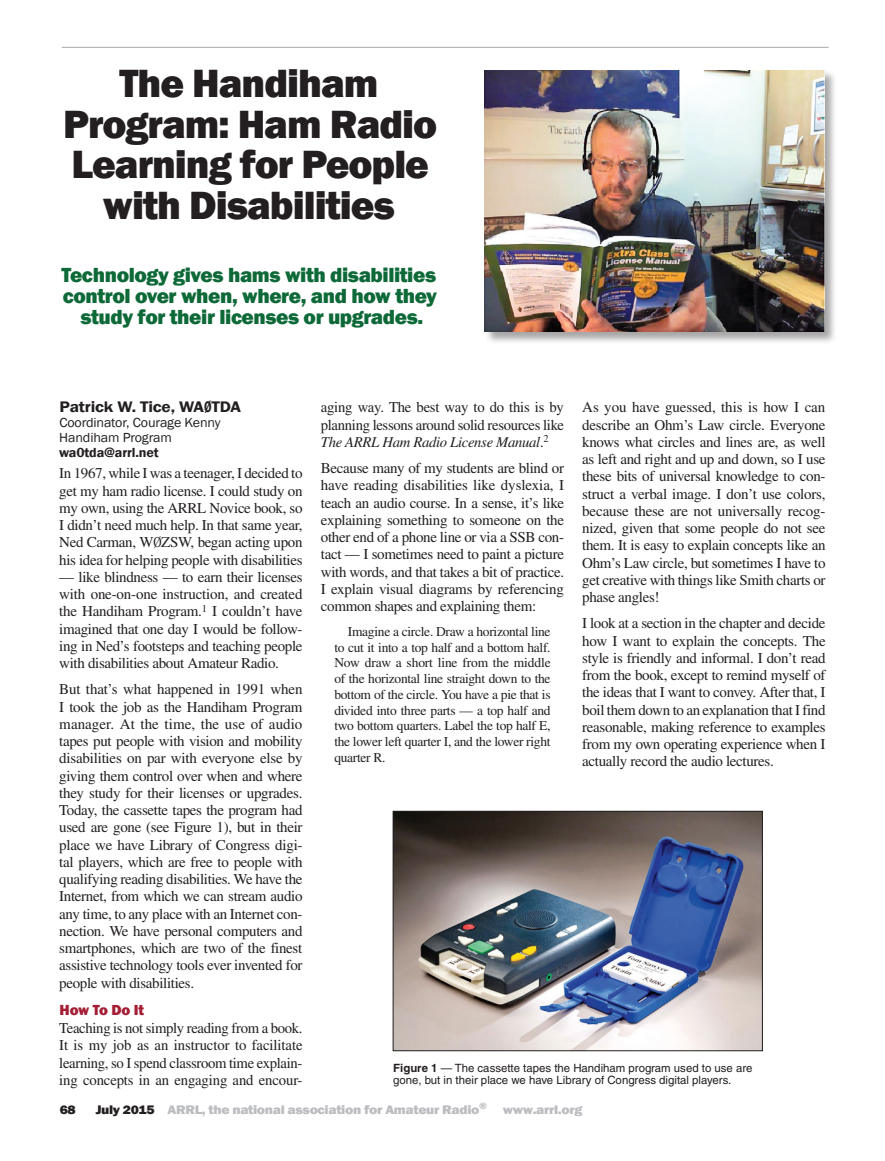
<style>
.page{position:relative;width:885px;height:1161px;background:#fff}
.page>*{position:absolute;margin:0;border:0;box-sizing:border-box;transform-origin:0 0}
.t1{font:800 40.5px/40.5px "Franklin Gothic";letter-spacing:-.025em;color:#231f20;text-align:center}
.Deck{font:800 21px/21px "Franklin Gothic";letter-spacing:-.02em;color:#0d6937;text-align:center}
.Byline{font:600 15.75px "Franklin Gothic";letter-spacing:-.01em;color:#231f20;scale:1.1 1}
.Body_Text{font:15px/17.2px "Times";letter-spacing:-.02em;color:#231f20;text-align:justify}
.Subhead_1{font:800 15px "Franklin Gothic";letter-spacing:-.01em;color:#a41d35}
.Body_Text-2{font:13.5px/15.8px "Times";letter-spacing:-.025em;color:#231f20;text-align:justify}
.Byline-2{font:13.5px/15px "Franklin Gothic";letter-spacing:-.01em;color:#231f20;scale:1.04 1}
.t2{font:800 12.75px "Franklin Gothic";letter-spacing:-.025em;color:#bcbdc0;scale:1.1 1}
.t3{font:800 12.75px "Franklin Gothic";color:#231f20;scale:1.1 1}
.t4{font:11.4px/12px "Helvetica";color:#231f20}
.s1{font-weight:600}
.s2{font-style:italic}
.s3{font-weight:700}
.s4{color:#231f20}
</style>
<div class="page">
<hr style="left:62px;top:47px;width:766px;height:1px;background:#a8a9ad">
<div style="left:484px;top:70px;width:352px;height:274px;background:#231f20;opacity:.4"></div>
<img style="left:484px;top:70px;width:340px;height:262px">
<img style="left:394px;top:813px;width:366px;height:236px">
<div style="left:392px;top:811px;width:370px;height:240px;border:1px solid #231f20"></div>
<p class="t1" style="left:63px;top:63px;width:376px">The Handiham<br>Program: Ham Radio<br>Learning for People with Disabilities</p>
<p class="Deck" style="left:61px;top:264px;width:377px">Technology gives hams with disabilities control over when, where, and how they study for their licenses or upgrades.</p>
<p class="Byline" style="left:60px;top:397px;width:166px">Patrick W. Tice, WAØTDA</p>
<p class="Byline-2" style="left:59px;top:415px;width:157px">Coordinator, Courage Kenny<br>Handiham Program <span class="s1">wa0tda@arrl.net</span></p>
<p class="Body_Text" style="left:59px;top:465px;width:245px">In 1967, while I was a teenager, I decided to get my ham radio license. I could study on my own, using the ARRL Novice book, so I didn’t need much help. In that same year, Ned Carman, WØZSW, began acting upon his idea for helping people with disabilities</p>
<p class="Body_Text" style="left:59px;top:568px;width:245px">— like blindness — to earn their licenses with one-on-one instruction, and created the Handiham Program.<sup>1</sup> I couldn’t have imagined that one day I would be follow&shy;ing in Ned’s footsteps and teaching people with disabilities about Amateur Radio.</p>
<p class="Body_Text" style="left:59px;top:681px;width:245px">But that’s what happened in 1991 when I took the job as the Handiham Program manager. At the time, the use of audio tapes put people with vision and mobility disabilities on par with everyone else by giving them control over when and where they study for their licenses or upgrades.<br>Today, the cassette tapes the program had used are gone (see Figure 1), but in their place we have Library of Congress digi&shy;tal players, which are free to people with qualifying reading disabilities. We have the Internet, from which we can stream audio any time, to any place with an Internet con&shy;nection. We have personal computers and smartphones, which are two of the finest assistive technology tools ever invented for people with disabilities.</p>
<p class="Subhead_1" style="left:60px;top:1000px;width:86px">How To Do It</p>
<p class="Body_Text" style="left:59px;top:1019px;width:245px">Teaching is not simply reading from a book.<br>It is my job as an instructor to facilitate learning, so I spend classroom time explain&shy;ing concepts in an engaging and encour-</p>
<p class="Body_Text" style="left:321px;top:399px;width:245px">aging way. The best way to do this is by planning lessons around solid resources like <span class="s2">The ARRL Ham Radio License Manual</span>.<sup>2</sup></p>
<p class="Body_Text" style="left:321px;top:459px;width:245px">Because many of my students are blind or have reading disabilities like dyslexia, I teach an audio course. In a sense, it’s like explaining something to someone on the other end of a phone line or via a SSB con&shy;tact — I sometimes need to paint a picture with words, and that takes a bit of practice.<br>I explain visual diagrams by referencing common shapes and explaining them:</p>
<p class="Body_Text-2" style="left:334px;top:623px;width:218px;text-indent:14px">Imagine a circle. Draw a horizontal line to cut it into a top half and a bottom half.<br>Now draw a short line from the middle of the horizontal line straight down to the bottom of the circle. You have a pie that is divided into three parts — a top half and two bottom quarters. Label the top half E, the lower left quarter I, and the lower right quarter R.</p>
<p class="Body_Text" style="left:582px;top:399px;width:245px">As you have guessed, this is how I can describe an Ohm’s Law circle. Everyone knows what circles and lines are, as well as left and right and up and down, so I use these bits of universal knowledge to con&shy;struct a verbal image. I don’t use colors, because these are not universally recog&shy;nized, given that some people do not see them. It is easy to explain concepts like an Ohm’s Law circle, but sometimes I have to get creative with things like Smith charts or phase angles!</p>
<p class="Body_Text" style="left:582px;top:615px;width:245px">I look at a section in the chapter and decide how I want to explain the concepts. The style is friendly and informal. I don’t read from the book, except to remind myself of the ideas that I want to convey. After that, I boil them down to an explanation that I find reasonable, making reference to examples from my own operating experience when I actually record the audio lectures.</p>
<p class="t4" style="left:393px;top:1062px;width:361px"><span class="s3">Figure 1</span> — The cassette tapes the Handiham program used to use are gone, but in their place we have Library of Congress digital players.</p>
<p class="t3" style="left:60px;top:1101px;width:16px">68</p>
<p class="t2" style="left:96px;top:1101px;width:443px"><span class="s4">July 2015</span> ARRL, the national association for Amateur Radio<sup>®</sup> www.arrl.org</p>
</div>
